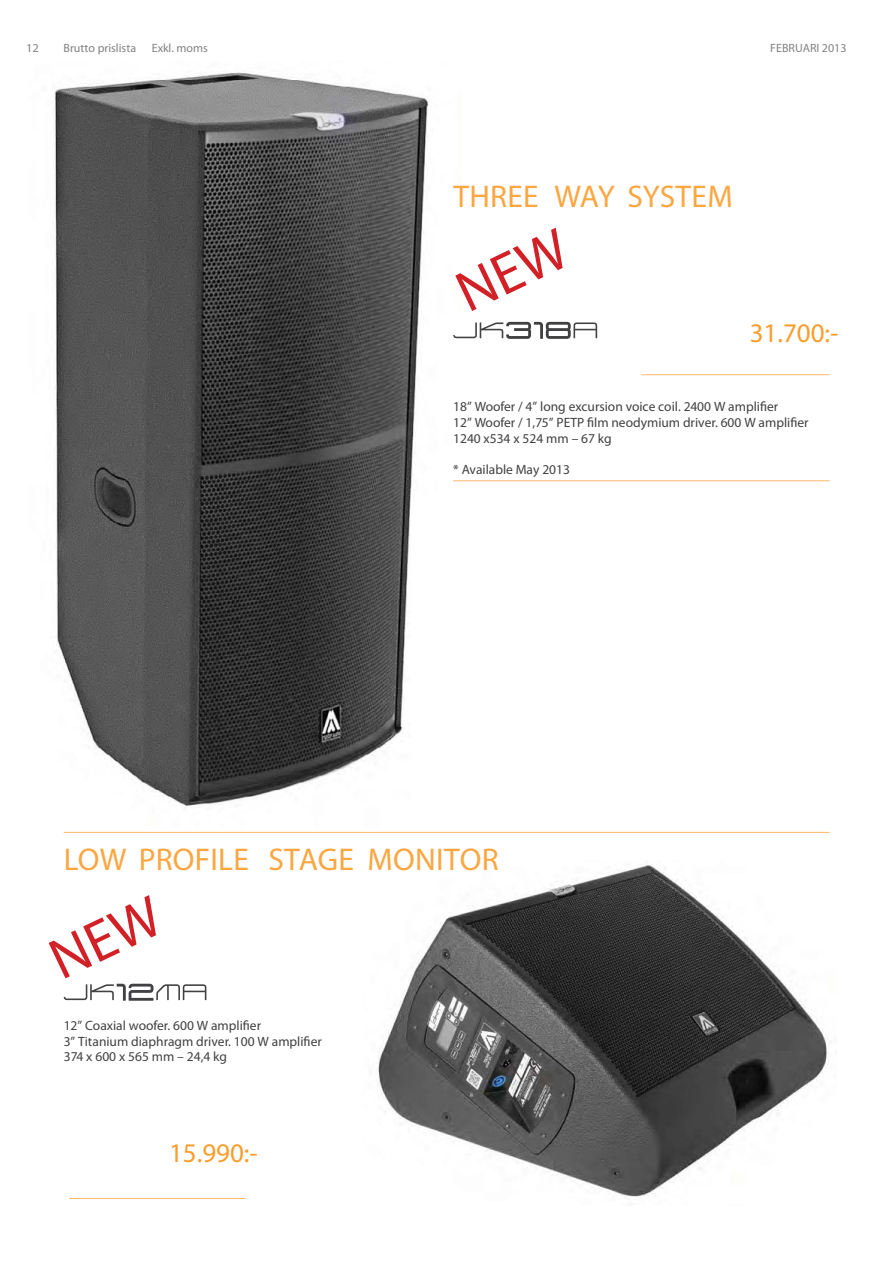
<style>
.page{position:relative;width:893px;height:1263px;background:#fff}
.page>*{position:absolute;margin:0;border:0;box-sizing:border-box;transform-origin:0 0}
.t1{font:700 31.5px "Kievit OT";letter-spacing:.01em;color:#faa742}
.t2{font:27px "Kievit OT";color:#f99d2c}
.t3{font:300 13.5px/15.8px "Kievit OT";color:#414042}
.t4{font:italic 300 13.5px "Kievit OT";color:#414042}
.t5{font:500 12px "Kievit OT";color:#808285}
.t6{font:700 12px "Kievit OT";color:#808285}
.t7{font:700 12px "Kievit OT";color:#808285;scale:1.04 1}
</style>
<div class="page">
<img style="left:378px;top:865px;width:452px;height:332px">
<img style="left:53px;top:72px;width:409px;height:737px">
<hr style="left:641px;top:374px;width:188px;height:1px;background:#fcb86c">
<hr style="left:453px;top:480px;width:376px;height:1px;background:#fcb86c">
<hr style="left:64px;top:832px;width:765px;height:1px;background:#fcb86c">
<hr style="left:69px;top:1198px;width:177px;height:1px;background:#fcb86c">
<svg style="left:64px;top:984px;width:142px;height:17px"></svg>
<svg style="left:453px;top:322px;width:144px;height:17px"></svg>
<svg style="left:455px;top:228px;width:7px;height:83px"></svg>
<p class="t7" style="left:26px;top:43px;width:14px">12</p>
<p class="t6" style="left:63px;top:43px;width:74px">Brutto prislista</p>
<p class="t5" style="left:152px;top:43px;width:57px">Exkl. moms</p>
<p class="t5" style="left:770px;top:43px;width:78px">FEBRUARI 2013</p>
<h1 class="t1" style="left:453px;top:185px;width:281px">THREE WAY SYSTEM</h1>
<h2 class="t2" style="left:750px;top:323px;width:90px">31.700:-</h2>
<p class="t3" style="left:453px;top:400px;width:357px">18” Woofer / 4” long excursion voice coil. 2400 W amplifier<br>12” Woofer / 1,75” PETP film neodymium driver. 600 W amplifier<br>1240 x534 x 524 mm – 67 kg</p>
<p class="t4" style="left:453px;top:462px;width:118px">* Available May 2013</p>
<h1 class="t1" style="left:64px;top:848px;width:436px">LOW PROFILE STAGE MONITOR</h1>
<p class="t3" style="left:64px;top:1018px;width:260px">12” Coaxial woofer. 600 W amplifier<br>3” Titanium diaphragm driver. 100 W amplifier<br>374 x 600 x 565 mm – 24,4 kg</p>
<h2 class="t2" style="left:169px;top:1143px;width:90px">15.990:-</h2>
</div>
